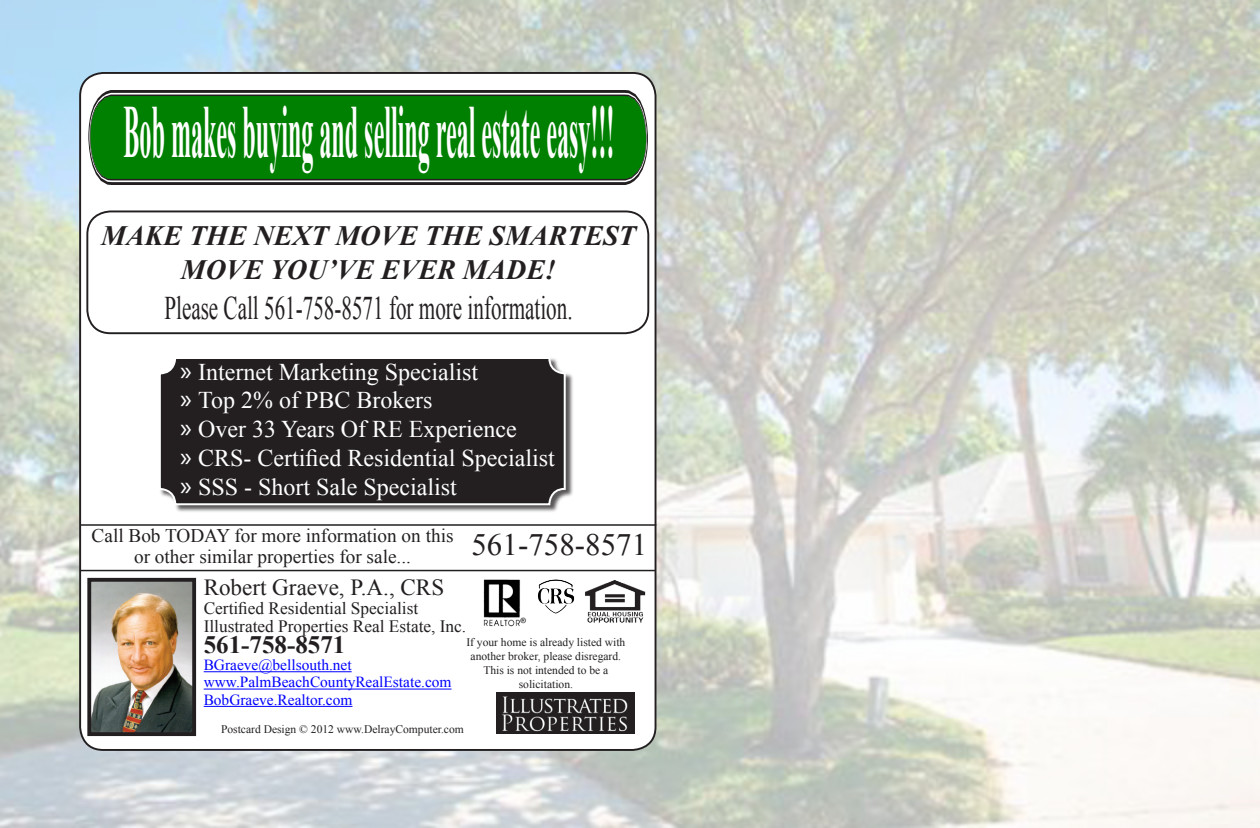
<style>
.page{position:relative;width:1260px;height:828px;background:#fff}
.page>*{position:absolute;margin:0;border:0;box-sizing:border-box;transform-origin:0 0}
.t1{font:700 74.8px "Times New Roman";color:#fff;scale:.32 1}
.t2{font:33px "Times New Roman";color:#231f20;scale:.64 1}
.t3{font:31px "Times New Roman";color:#231f20}
.t4{font:italic 700 28px "Times New Roman";color:#231f20}
.t5{font:28px/28.8px "Myriad Pro";color:#fff;text-align:justify}
.t6{font:700 25px "Times New Roman";color:#231f20}
.t7{font:24px "Times New Roman";color:#fff}
.t8{font:23px "Times New Roman";color:#231f20}
.t9{font:19.2px "Times New Roman";color:#231f20}
.t10{font:17.4px "Times New Roman";color:#231f20}
.t11{font:15.4px "Times New Roman";color:#00f}
.t12{font:11.6px/13.8px "Times New Roman";color:#231f20;text-align:center}
</style>
<div class="page">
<img style="left:0;top:0;width:1260px;height:828px">
<div style="left:80px;top:73px;width:576px;height:677px;background:#fff;border-radius:23px"></div>
<hr style="left:204px;top:671px;width:148px;height:1px;background:#00f">
<hr style="left:204px;top:689px;width:248px;height:1px;background:#00f">
<hr style="left:204px;top:706px;width:148px;height:1px;background:#00f">
<img style="left:483px;top:579px;width:43px;height:48px">
<img style="left:538px;top:579px;width:35px;height:25px">
<img style="left:92px;top:583px;width:99px;height:148px">
<div style="left:87px;top:578px;width:109px;height:158px;border:4px solid #231f20"></div>
<div style="left:86px;top:210px;width:563px;height:124px;border:2px solid #231f20;border-radius:23px"></div>
<img style="left:497px;top:693px;width:137px;height:40px">
<img style="left:585px;top:580px;width:61px;height:43px">
<div style="left:158px;top:356px;width:416px;height:158px;background:#231f20;opacity:.75"></div>
<div style="left:160px;top:358px;width:405px;height:146px;background:#231f20;border-radius:15px"></div>
<div style="left:159px;top:357px;width:407px;height:148px;border:2px solid #fff;border-radius:15px"></div>
<hr style="left:81px;top:524px;width:575px;height:2px;background:#231f20">
<hr style="left:80px;top:570px;width:575px;height:1px;background:#231f20">
<svg style="left:88px;top:90px;width:560px;height:95px"></svg>
<div style="left:90px;top:94px;width:557px;height:87px;background:#008000"></div>
<p class="t1" style="left:124px;top:81px;width:1536px">Bob makes buying and selling real estate easy!!!</p>
<p class="t4" style="left:101px;top:217px;width:536px">MAKE THE NEXT MOVE THE SMARTEST</p>
<p class="t4" style="left:181px;top:250px;width:377px">MOVE YOU’VE EVER MADE!</p>
<p class="t2" style="left:164px;top:286px;width:639px">Please Call 561-758-8571 for more information.</p>
<p class="t7" style="left:198px;top:355px;width:281px">Internet Marketing Specialist</p>
<p class="t7" style="left:198px;top:384px;width:236px">Top 2% of PBC Brokers</p>
<p class="t7" style="left:198px;top:413px;width:320px">Over 33 Years Of RE Experience</p>
<p class="t7" style="left:198px;top:442px;width:358px">CRS- Certified Residential Specialist</p>
<p class="t7" style="left:198px;top:471px;width:260px">SSS - Short Sale Specialist</p>
<h3 class="t5" style="left:180px;top:355px;width:13px">» » » » »</h3>
<p class="t9" style="left:92px;top:523px;width:363px">Call Bob TODAY for more information on this</p>
<p class="t9" style="left:134px;top:544px;width:278px">or other similar properties for sale...</p>
<p class="t3" style="left:471px;top:524px;width:177px">561-758-8571</p>
<p class="t8" style="left:204px;top:572px;width:242px">Robert Graeve, P.A., CRS</p>
<p class="t10" style="left:204px;top:597px;width:216px">Certified Residential Specialist</p>
<p class="t10" style="left:204px;top:614px;width:264px">Illustrated Properties Real Estate, Inc.</p>
<p class="t6" style="left:204px;top:627px;width:143px">561-758-8571</p>
<p class="t11" style="left:204px;top:655px;width:150px">BGraeve@bellsouth.net</p>
<p class="t11" style="left:204px;top:672px;width:249px">www.PalmBeachCountyRealEstate.com</p>
<p class="t11" style="left:204px;top:689px;width:150px">BobGraeve.Realtor.com</p>
<p class="t12" style="left:466px;top:635px;width:161px">If your home is already listed with another broker, please disregard.</p>
<p class="t12" style="left:483px;top:663px;width:127px">This is not intended to be a solicitation.</p>
<p class="t12" style="left:221px;top:722px;width:244px">Postcard Design © 2012 www.DelrayComputer.com</p>
</div>
